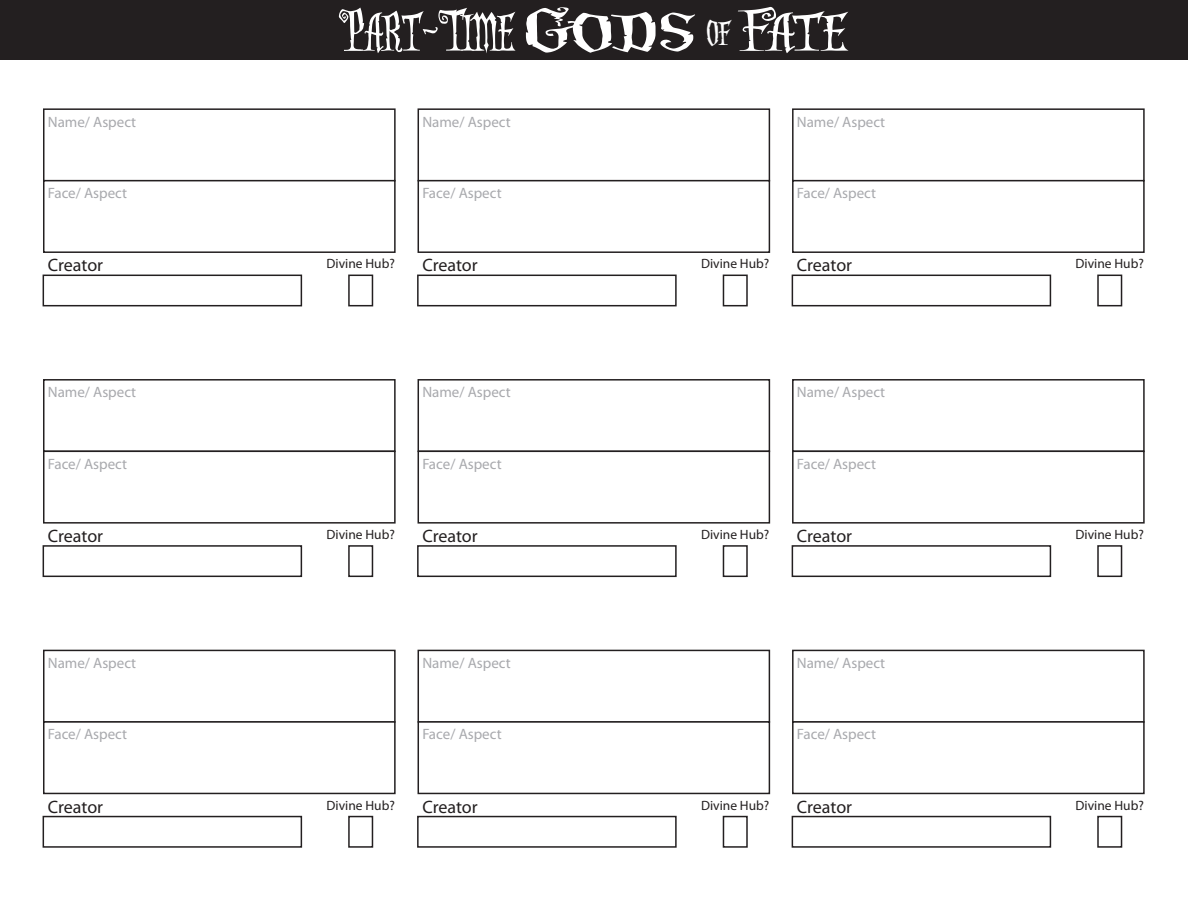
<style>
.page{position:relative;width:1188px;height:918px;background:#fff}
.page>*{position:absolute;margin:0;border:0;box-sizing:border-box;transform-origin:0 0}
.t1{font:54px "CC Altogether Ooky Capitals";color:#fff;scale:.95 1}
.t2{font:18px "Myriad Pro";letter-spacing:-.005em;color:#231f20}
.t3{font:15px "Myriad Pro";color:#a8a9ad}
.t4{font:13.5px "Myriad Pro";color:#231f20}
.s1{font-size:36px}
</style>
<div class="page">
<div style="left:0;top:0;width:1188px;height:59px;background:#231f20"></div>
<div style="left:348px;top:275px;width:25px;height:31px;background:#fff;border:2px solid #231f20"></div>
<div style="left:43px;top:275px;width:259px;height:31px;background:#fff;border:2px solid #231f20"></div>
<div style="left:43px;top:108px;width:353px;height:73px;background:#fff;border:2px solid #231f20"></div>
<div style="left:43px;top:180px;width:353px;height:73px;background:#fff;border:2px solid #231f20"></div>
<div style="left:723px;top:275px;width:25px;height:31px;background:#fff;border:2px solid #231f20"></div>
<div style="left:417px;top:275px;width:260px;height:31px;background:#fff;border:2px solid #231f20"></div>
<div style="left:418px;top:108px;width:352px;height:73px;background:#fff;border:2px solid #231f20"></div>
<div style="left:418px;top:180px;width:352px;height:73px;background:#fff;border:2px solid #231f20"></div>
<div style="left:1097px;top:275px;width:25px;height:31px;background:#fff;border:2px solid #231f20"></div>
<div style="left:792px;top:275px;width:259px;height:31px;background:#fff;border:2px solid #231f20"></div>
<div style="left:792px;top:108px;width:353px;height:73px;background:#fff;border:2px solid #231f20"></div>
<div style="left:792px;top:180px;width:353px;height:73px;background:#fff;border:2px solid #231f20"></div>
<div style="left:348px;top:545px;width:25px;height:32px;background:#fff;border:2px solid #231f20"></div>
<div style="left:43px;top:545px;width:259px;height:32px;background:#fff;border:2px solid #231f20"></div>
<div style="left:43px;top:379px;width:353px;height:73px;background:#fff;border:2px solid #231f20"></div>
<div style="left:43px;top:451px;width:353px;height:73px;background:#fff;border:2px solid #231f20"></div>
<div style="left:723px;top:545px;width:25px;height:32px;background:#fff;border:2px solid #231f20"></div>
<div style="left:417px;top:545px;width:260px;height:32px;background:#fff;border:2px solid #231f20"></div>
<div style="left:418px;top:379px;width:352px;height:73px;background:#fff;border:2px solid #231f20"></div>
<div style="left:418px;top:451px;width:352px;height:73px;background:#fff;border:2px solid #231f20"></div>
<div style="left:1097px;top:545px;width:25px;height:32px;background:#fff;border:2px solid #231f20"></div>
<div style="left:792px;top:545px;width:259px;height:32px;background:#fff;border:2px solid #231f20"></div>
<div style="left:792px;top:379px;width:353px;height:73px;background:#fff;border:2px solid #231f20"></div>
<div style="left:792px;top:451px;width:353px;height:73px;background:#fff;border:2px solid #231f20"></div>
<div style="left:348px;top:816px;width:25px;height:32px;background:#fff;border:2px solid #231f20"></div>
<div style="left:43px;top:816px;width:259px;height:32px;background:#fff;border:2px solid #231f20"></div>
<div style="left:43px;top:650px;width:353px;height:73px;background:#fff;border:2px solid #231f20"></div>
<div style="left:43px;top:721px;width:353px;height:73px;background:#fff;border:2px solid #231f20"></div>
<div style="left:723px;top:816px;width:25px;height:32px;background:#fff;border:2px solid #231f20"></div>
<div style="left:417px;top:816px;width:260px;height:32px;background:#fff;border:2px solid #231f20"></div>
<div style="left:418px;top:650px;width:352px;height:73px;background:#fff;border:2px solid #231f20"></div>
<div style="left:418px;top:721px;width:352px;height:73px;background:#fff;border:2px solid #231f20"></div>
<div style="left:1097px;top:816px;width:25px;height:32px;background:#fff;border:2px solid #231f20"></div>
<div style="left:792px;top:816px;width:259px;height:32px;background:#fff;border:2px solid #231f20"></div>
<div style="left:792px;top:650px;width:353px;height:73px;background:#fff;border:2px solid #231f20"></div>
<div style="left:792px;top:721px;width:353px;height:73px;background:#fff;border:2px solid #231f20"></div>
<p class="t3" style="left:48px;top:112px;width:90px">Name/ Aspect</p>
<p class="t3" style="left:48px;top:184px;width:81px">Face/ Aspect</p>
<h1 class="t1" style="left:339px;top:2px;width:536px">Part-Time Gods <span class="s1">of</span> Fate</h1>
<p class="t3" style="left:422px;top:112px;width:90px">Name/ Aspect</p>
<p class="t3" style="left:422px;top:184px;width:81px">Face/ Aspect</p>
<p class="t3" style="left:797px;top:112px;width:90px">Name/ Aspect</p>
<p class="t3" style="left:797px;top:184px;width:81px">Face/ Aspect</p>
<p class="t2" style="left:48px;top:254px;width:57px">Creator</p>
<p class="t4" style="left:327px;top:256px;width:70px">Divine Hub?</p>
<p class="t2" style="left:422px;top:254px;width:57px">Creator</p>
<p class="t4" style="left:701px;top:256px;width:70px">Divine Hub?</p>
<p class="t2" style="left:797px;top:254px;width:57px">Creator</p>
<p class="t4" style="left:1076px;top:256px;width:70px">Divine Hub?</p>
<p class="t3" style="left:48px;top:383px;width:90px">Name/ Aspect</p>
<p class="t3" style="left:422px;top:383px;width:90px">Name/ Aspect</p>
<p class="t3" style="left:797px;top:383px;width:90px">Name/ Aspect</p>
<p class="t3" style="left:48px;top:454px;width:81px">Face/ Aspect</p>
<p class="t3" style="left:422px;top:454px;width:81px">Face/ Aspect</p>
<p class="t3" style="left:797px;top:454px;width:81px">Face/ Aspect</p>
<p class="t2" style="left:48px;top:525px;width:57px">Creator</p>
<p class="t4" style="left:327px;top:526px;width:70px">Divine Hub?</p>
<p class="t2" style="left:422px;top:525px;width:57px">Creator</p>
<p class="t4" style="left:701px;top:526px;width:70px">Divine Hub?</p>
<p class="t2" style="left:797px;top:525px;width:57px">Creator</p>
<p class="t4" style="left:1076px;top:526px;width:70px">Divine Hub?</p>
<p class="t3" style="left:48px;top:654px;width:90px">Name/ Aspect</p>
<p class="t3" style="left:422px;top:654px;width:90px">Name/ Aspect</p>
<p class="t3" style="left:797px;top:654px;width:90px">Name/ Aspect</p>
<p class="t3" style="left:48px;top:725px;width:81px">Face/ Aspect</p>
<p class="t3" style="left:422px;top:725px;width:81px">Face/ Aspect</p>
<p class="t3" style="left:797px;top:725px;width:81px">Face/ Aspect</p>
<p class="t2" style="left:48px;top:795px;width:57px">Creator</p>
<p class="t4" style="left:327px;top:797px;width:70px">Divine Hub?</p>
<p class="t2" style="left:422px;top:795px;width:57px">Creator</p>
<p class="t4" style="left:701px;top:797px;width:70px">Divine Hub?</p>
<p class="t2" style="left:797px;top:795px;width:57px">Creator</p>
<p class="t4" style="left:1076px;top:797px;width:70px">Divine Hub?</p>
</div>
